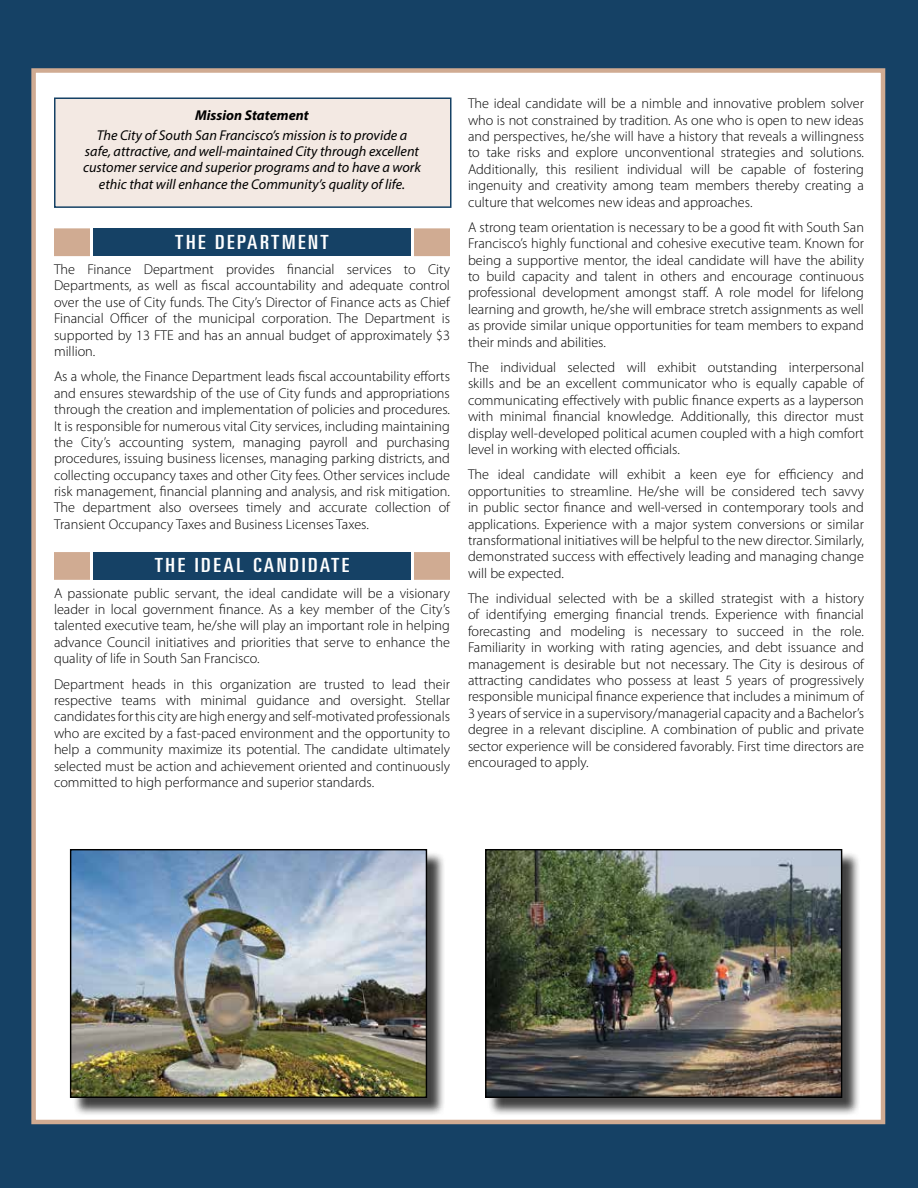
<style>
.page{position:relative;width:918px;height:1188px;background:#154165}
.page>*{position:absolute;margin:0;border:0;box-sizing:border-box;transform-origin:0 0}
.t1{font:ultra-condensed 19.5px "Univers LT Std";letter-spacing:.11em;color:#fff;scale:1.2 1}
.t2{font:300 14.25px/16.4px "Myriad Pro";color:#000;text-align:justify}
.t3{font:italic 14.25px/16.4px "Myriad Pro";color:#000;text-align:center}
.t4{font:italic 700 14.25px "Myriad Pro";color:#000}
</style>
<div class="page">
<div style="left:31px;top:68px;width:854px;height:1056px;background:#fff;border:4px solid #d0ab92"></div>
<div style="left:72px;top:851px;width:374px;height:266px;background:#000;opacity:.75"></div>
<img style="left:72px;top:851px;width:353px;height:245px">
<div style="left:70px;top:849px;width:357px;height:249px;border:1px solid #000"></div>
<div style="left:487px;top:851px;width:374px;height:266px;background:#000;opacity:.75"></div>
<img style="left:487px;top:851px;width:353px;height:245px">
<div style="left:485px;top:849px;width:357px;height:249px;border:1px solid #000"></div>
<div style="left:54px;top:98px;width:398px;height:110px;background:#f3e9e3;border:2px solid #154165"></div>
<div style="left:93px;top:229px;width:318px;height:27px;background:#154165"></div>
<div style="left:54px;top:228px;width:36px;height:28px;background:#d0ab92"></div>
<div style="left:414px;top:228px;width:36px;height:28px;background:#d0ab92"></div>
<div style="left:93px;top:552px;width:318px;height:28px;background:#154165"></div>
<div style="left:54px;top:552px;width:36px;height:28px;background:#d0ab92"></div>
<div style="left:414px;top:552px;width:36px;height:28px;background:#d0ab92"></div>
<p class="t4" style="left:195px;top:106px;width:115px">Mission Statement</p>
<p class="t3" style="left:83px;top:126px;width:339px">The City of South San Francisco’s mission is to provide a safe, attractive, and well-maintained City through excellent customer service and superior programs and to have a work ethic that will enhance the Community’s quality of life.</p>
<h1 class="t1" style="left:175px;top:231px;width:130px">THE DEPARTMENT</h1>
<p class="t2" style="left:54px;top:261px;width:398px">The Finance Department provides financial services to City Departments, as well as fiscal accountability and adequate control over the use of City funds. The City’s Director of Finance acts as Chief Financial Officer of the municipal corporation. The Department is supported by 13 FTE and has an annual budget of approximately $3 million.</p>
<p class="t2" style="left:54px;top:368px;width:398px">As a whole, the Finance Department leads fiscal accountability efforts and ensures stewardship of the use of City funds and appropriations through the creation and implementation of policies and procedures.<br>It is responsible for numerous vital City services, including maintaining the City’s accounting system, managing payroll and purchasing procedures, issuing business licenses, managing parking districts, and collecting occupancy taxes and other City fees. Other services include risk management, financial planning and analysis, and risk mitigation.<br>The department also oversees timely and accurate collection of Transient Occupancy Taxes and Business Licenses Taxes.</p>
<h1 class="t1" style="left:155px;top:554px;width:164px">THE IDEAL CANDIDATE</h1>
<p class="t2" style="left:54px;top:585px;width:398px">A passionate public servant, the ideal candidate will be a visionary leader in local government finance. As a key member of the City’s talented executive team, he/she will play an important role in helping advance Council initiatives and priorities that serve to enhance the quality of life in South San Francisco.</p>
<p class="t2" style="left:54px;top:676px;width:398px">Department heads in this organization are trusted to lead their respective teams with minimal guidance and oversight. Stellar candidates for this city are high energy and self-motivated professionals who are excited by a fast-paced environment and the opportunity to help a community maximize its potential. The candidate ultimately selected must be action and achievement oriented and continuously committed to high performance and superior standards.</p>
<p class="t2" style="left:468px;top:95px;width:398px">The ideal candidate will be a nimble and innovative problem solver who is not constrained by tradition. As one who is open to new ideas and perspectives, he/she will have a history that reveals a willingness to take risks and explore unconventional strategies and solutions.<br>Additionally, this resilient individual will be capable of fostering ingenuity and creativity among team members thereby creating a culture that welcomes new ideas and approaches.</p>
<p class="t2" style="left:468px;top:219px;width:398px">A strong team orientation is necessary to be a good fit with South San Francisco’s highly functional and cohesive executive team. Known for being a supportive mentor, the ideal candidate will have the ability to build capacity and talent in others and encourage continuous professional development amongst staff. A role model for lifelong learning and growth, he/she will embrace stretch assignments as well as provide similar unique opportunities for team members to expand their minds and abilities.</p>
<p class="t2" style="left:468px;top:359px;width:398px">The individual selected will exhibit outstanding interpersonal skills and be an excellent communicator who is equally capable of communicating effectively with public finance experts as a layperson with minimal financial knowledge. Additionally, this director must display well-developed political acumen coupled with a high comfort level in working with elected officials.</p>
<p class="t2" style="left:468px;top:466px;width:398px">The ideal candidate will exhibit a keen eye for efficiency and opportunities to streamline. He/she will be considered tech savvy in public sector finance and well-versed in contemporary tools and applications. Experience with a major system conversions or similar transformational initiatives will be helpful to the new director. Similarly, demonstrated success with effectively leading and managing change will be expected.</p>
<p class="t2" style="left:468px;top:590px;width:398px">The individual selected with be a skilled strategist with a history of identifying emerging financial trends. Experience with financial forecasting and modeling is necessary to succeed in the role.<br>Familiarity in working with rating agencies, and debt issuance and management is desirable but not necessary. The City is desirous of attracting candidates who possess at least 5 years of progressively responsible municipal finance experience that includes a minimum of 3 years of service in a supervisory/managerial capacity and a Bachelor’s degree in a relevant discipline. A combination of public and private sector experience will be considered favorably. First time directors are encouraged to apply.</p>
</div>
